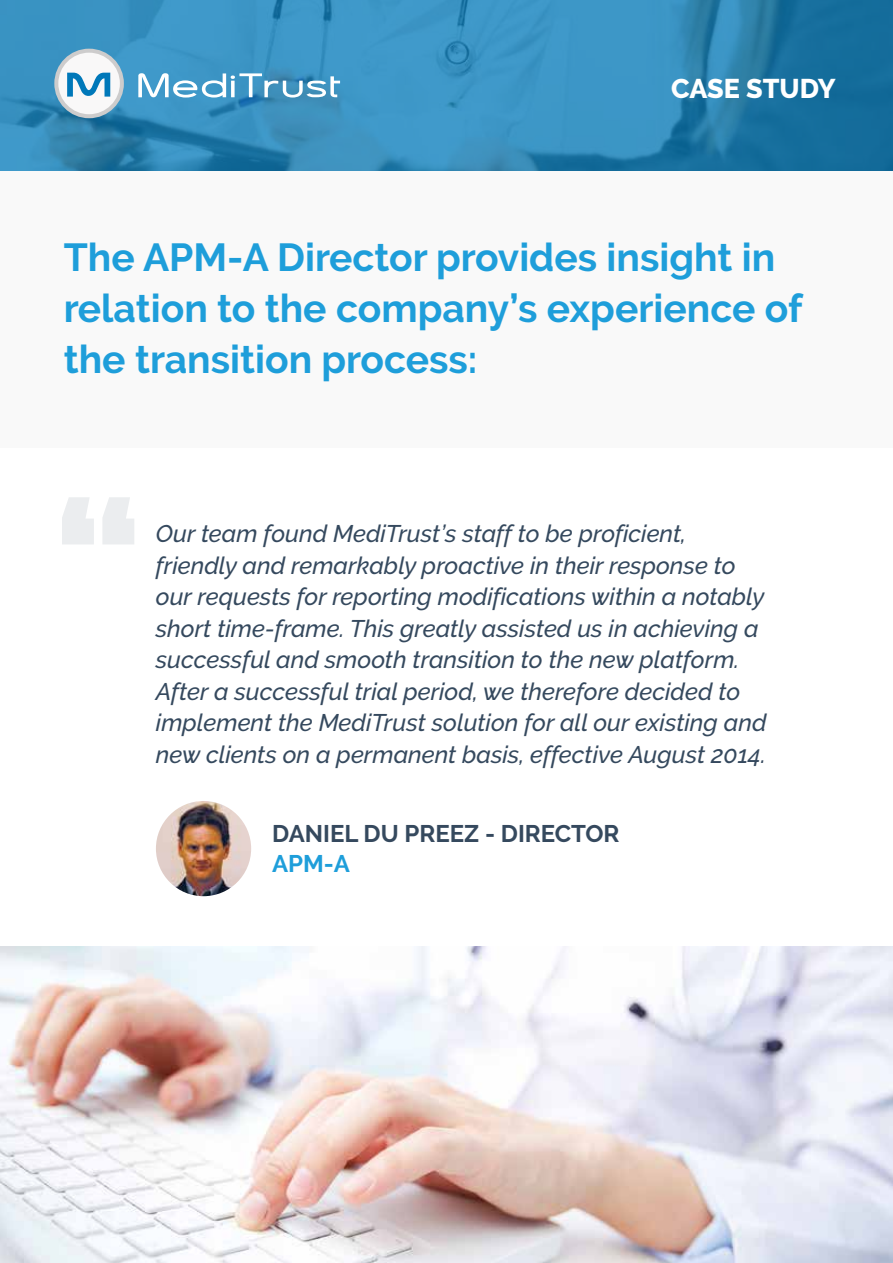
<style>
.page{position:relative;width:893px;height:1263px;background:#fff}
.page>*{position:absolute;margin:0;border:0;box-sizing:border-box;transform-origin:0 0}
.t1{font:700 39px/51px "Raleway";color:#1e9eda}
.t2{font:800 27px "Raleway";letter-spacing:-.005em;color:#fff}
.t3{font:italic 500 24px/31.5px "Raleway";color:#35495e}
.t4{font:700 24px "Raleway";color:#35495e}
.t5{font:700 24px "Raleway";color:#1e9eda}
</style>
<div class="page">
<svg style="left:0;top:0;width:893px;height:171px;background:#3189b8"></svg>
<div style="left:0;top:171px;width:893px;height:277px;background:#f9f9f9"></div>
<img style="left:0;top:946px;width:893px;height:317px">
<div style="left:54px;top:49px;width:70px;height:69px;background:#cdcccc;border-radius:50%"></div>
<div style="left:58px;top:53px;width:62px;height:61px;background:#f9f8f8;border-radius:50%"></div>
<svg style="left:138px;top:73px;width:202px;height:25px"></svg>
<svg style="left:67px;top:73px;width:43px;height:24px"></svg>
<img style="left:156px;top:801px;width:95px;height:95px;border-radius:48px">
<p class="t2" style="left:671px;top:73px;width:166px">CASE STUDY</p>
<h1 class="t1" style="left:64px;top:231px;width:740px">The APM-A Director provides insight in relation to the company’s experience of the transition process:</h1>
<p class="t3" style="left:156px;top:518px;width:612px">Our team found MediTrust’s staff to be proficient, friendly and remarkably proactive in their response to our requests for reporting modifications within a notably short time-frame. This greatly assisted us in achieving a successful and smooth transition to the new platform.<br>After a successful trial period, we therefore decided to implement the MediTrust solution for all our existing and new clients on a permanent basis, effective August 2014.</p>
<p class="t4" style="left:272px;top:819px;width:349px">DANIEL DU PREEZ - DIRECTOR</p>
<p class="t5" style="left:272px;top:849px;width:79px">APM-A</p>
</div>
